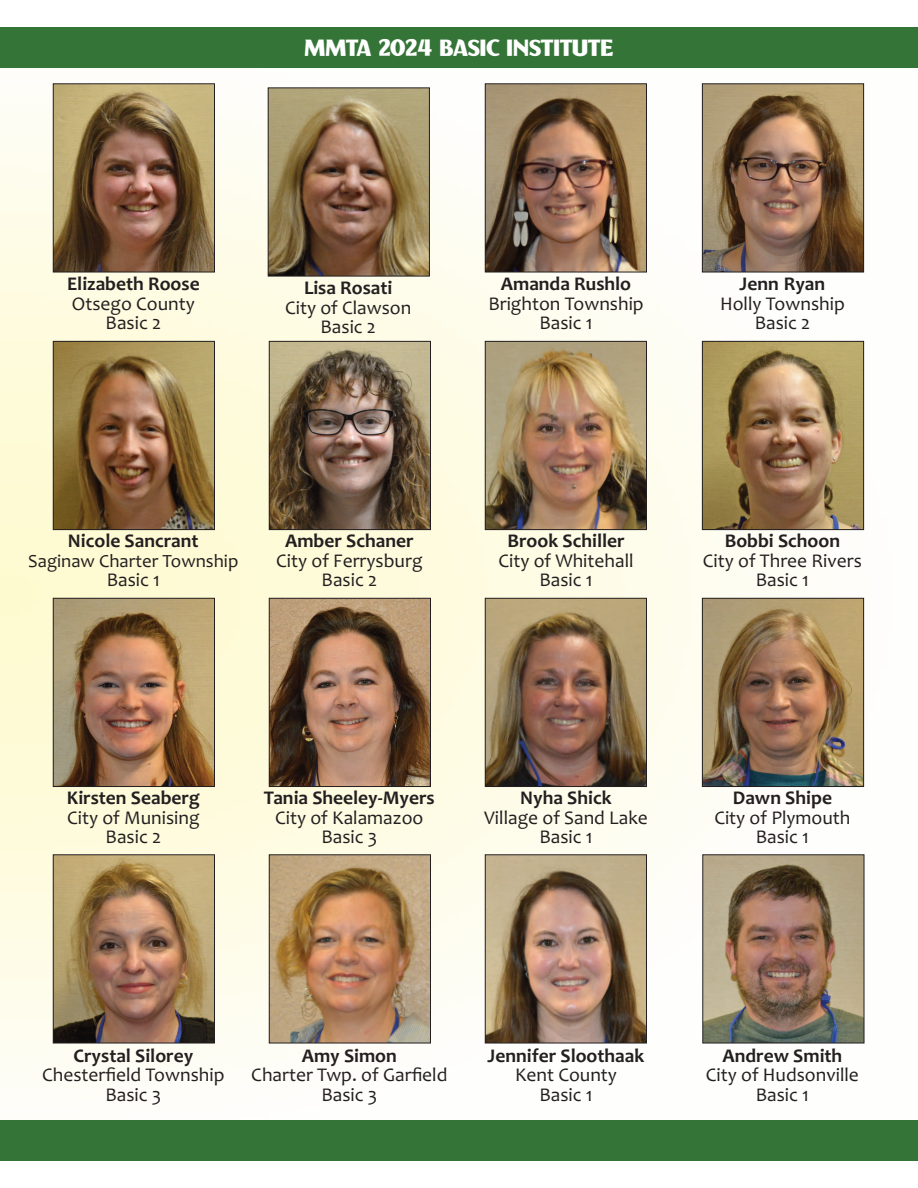
<style>
.page{position:relative;width:918px;height:1188px;background:#fff}
.page>*{position:absolute;margin:0;border:0;box-sizing:border-box;transform-origin:0 0}
.t1{font:22.5px "Milanello Free";color:#fff}
.t2{font:19.5px/19.5px "Candara";color:#231f20;text-align:center}
.t3{font:700 19.5px "Candara";color:#231f20}
.t4{font:18.75px "Candara";color:#231f20}
</style>
<div class="page">
<img style="left:0;top:83px;width:865px;height:995px">
<img style="left:55px;top:85px;width:158px;height:185px">
<div style="left:53px;top:83px;width:162px;height:189px;border:1px solid #231f20"></div>
<img style="left:487px;top:85px;width:158px;height:185px">
<div style="left:485px;top:83px;width:162px;height:189px;border:1px solid #231f20"></div>
<img style="left:704px;top:85px;width:158px;height:185px">
<div style="left:702px;top:83px;width:162px;height:189px;border:1px solid #231f20"></div>
<img style="left:55px;top:343px;width:158px;height:185px">
<div style="left:53px;top:341px;width:162px;height:189px;border:1px solid #231f20"></div>
<img style="left:271px;top:343px;width:158px;height:185px">
<div style="left:269px;top:341px;width:162px;height:189px;border:1px solid #231f20"></div>
<img style="left:487px;top:343px;width:158px;height:185px">
<div style="left:485px;top:341px;width:162px;height:189px;border:1px solid #231f20"></div>
<img style="left:704px;top:343px;width:158px;height:185px">
<div style="left:702px;top:341px;width:162px;height:189px;border:1px solid #231f20"></div>
<img style="left:55px;top:600px;width:158px;height:185px">
<div style="left:53px;top:598px;width:162px;height:189px;border:1px solid #231f20"></div>
<img style="left:271px;top:600px;width:158px;height:185px">
<div style="left:269px;top:598px;width:162px;height:189px;border:1px solid #231f20"></div>
<img style="left:487px;top:600px;width:158px;height:185px">
<div style="left:485px;top:598px;width:162px;height:189px;border:1px solid #231f20"></div>
<img style="left:704px;top:600px;width:158px;height:185px">
<div style="left:702px;top:598px;width:162px;height:189px;border:1px solid #231f20"></div>
<img style="left:55px;top:856px;width:158px;height:185px">
<div style="left:53px;top:854px;width:162px;height:189px;border:1px solid #231f20"></div>
<img style="left:271px;top:856px;width:158px;height:185px">
<div style="left:269px;top:854px;width:162px;height:189px;border:1px solid #231f20"></div>
<img style="left:487px;top:856px;width:158px;height:185px">
<div style="left:485px;top:854px;width:162px;height:189px;border:1px solid #231f20"></div>
<img style="left:270px;top:89px;width:158px;height:185px">
<div style="left:268px;top:87px;width:162px;height:189px;border:1px solid #231f20"></div>
<img style="left:704px;top:856px;width:158px;height:185px">
<div style="left:702px;top:854px;width:162px;height:189px;border:1px solid #231f20"></div>
<div style="left:0;top:27px;width:918px;height:41px;background:#347437"></div>
<div style="left:0;top:1120px;width:918px;height:41px;background:#347437"></div>
<p class="t1" style="left:305px;top:35px;width:310px">MMTA 2024 BASIC INSTITUTE</p>
<p class="t3" style="left:67px;top:277px;width:134px">Elizabeth Roose</p>
<p class="t2" style="left:72px;top:296px;width:125px">Otsego County<br>Basic 2</p>
<p class="t3" style="left:304px;top:281px;width:90px">Lisa Rosati</p>
<p class="t2" style="left:285px;top:300px;width:128px">City of Clawson<br>Basic 2</p>
<p class="t3" style="left:501px;top:277px;width:132px">Amanda Rushlo</p>
<p class="t2" style="left:488px;top:296px;width:157px">Brighton Township<br>Basic 1</p>
<p class="t3" style="left:740px;top:277px;width:87px">Jenn Ryan</p>
<p class="t2" style="left:720px;top:296px;width:126px">Holly Township<br>Basic 2</p>
<p class="t3" style="left:68px;top:534px;width:132px">Nicole Sancrant</p>
<p class="t4" style="left:28px;top:554px;width:212px">Saginaw Charter Township</p>
<p class="t2" style="left:107px;top:572px;width:55px">Basic 1</p>
<p class="t3" style="left:285px;top:534px;width:130px">Amber Schaner</p>
<p class="t2" style="left:276px;top:553px;width:148px">City of Ferrysburg<br>Basic 2</p>
<p class="t3" style="left:507px;top:534px;width:119px">Brook Schiller</p>
<p class="t2" style="left:498px;top:553px;width:137px">City of Whitehall<br>Basic 1</p>
<p class="t3" style="left:725px;top:534px;width:117px">Bobbi Schoon</p>
<p class="t2" style="left:703px;top:553px;width:161px">City of Three Rivers<br>Basic 1</p>
<p class="t3" style="left:67px;top:791px;width:134px">Kirsten Seaberg</p>
<p class="t2" style="left:67px;top:810px;width:134px">City of Munising<br>Basic 2</p>
<p class="t3" style="left:264px;top:791px;width:172px">Tania Sheeley‐Myers</p>
<p class="t2" style="left:275px;top:810px;width:150px">City of Kalamazoo<br>Basic 3</p>
<p class="t3" style="left:520px;top:791px;width:93px">Nyha Shick</p>
<p class="t2" style="left:484px;top:810px;width:165px">Village of Sand Lake<br>Basic 1</p>
<p class="t3" style="left:733px;top:791px;width:101px">Dawn Shipe</p>
<p class="t2" style="left:714px;top:810px;width:138px">City of Plymouth<br>Basic 1</p>
<p class="t3" style="left:73px;top:1048px;width:121px">Crystal Silorey</p>
<p class="t2" style="left:42px;top:1067px;width:184px">Chesterfield Township<br>Basic 3</p>
<p class="t3" style="left:302px;top:1048px;width:97px">Amy Simon</p>
<p class="t2" style="left:251px;top:1067px;width:198px">Charter Twp. of Garfield<br>Basic 3</p>
<p class="t3" style="left:488px;top:1048px;width:158px">Jennifer Sloothaak</p>
<p class="t2" style="left:515px;top:1067px;width:104px">Kent County<br>Basic 1</p>
<p class="t3" style="left:722px;top:1048px;width:121px">Andrew Smith</p>
<p class="t2" style="left:706px;top:1067px;width:155px">City of Hudsonville<br>Basic 1</p>
</div>
